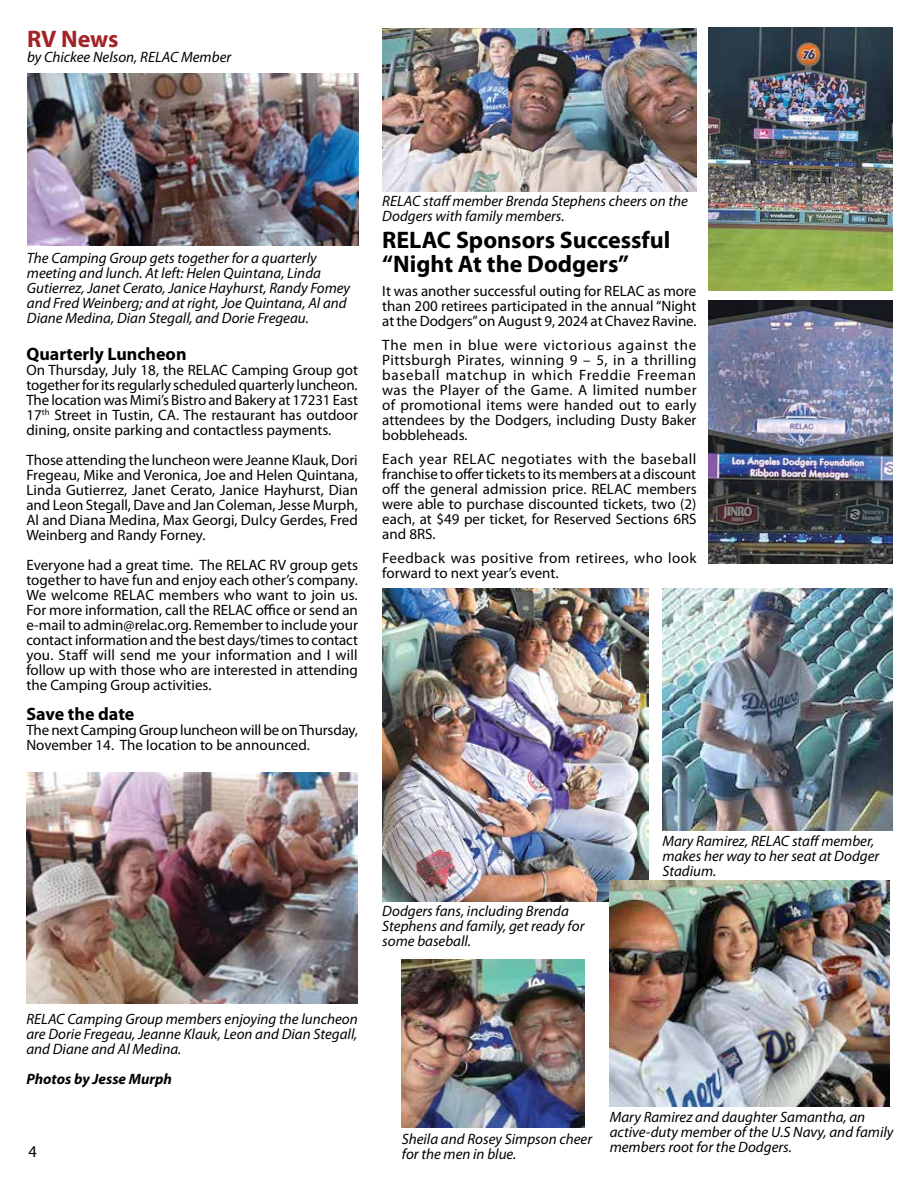
<style>
.page{position:relative;width:918px;height:1188px;background:#fff}
.page>*{position:absolute;margin:0;border:0;box-sizing:border-box;transform-origin:0 0}
.t1{font:700 24px/24px "Myriad Pro";color:#000}
.t2{font:700 24px "Myriad Pro";letter-spacing:-.005em;color:#a32226}
.t3{font:700 18px "Myriad Pro";color:#000}
.t4{font:16.5px "Myriad Pro";color:#000}
.t5{font:15px/15px "Myriad Pro";color:#000;text-align:justify}
.t6{font:italic 15px/15px "Myriad Pro";color:#000}
.t7{font:15px/15px "Myriad Pro";letter-spacing:.03em;color:#000}
.t8{font:italic 700 15px "Myriad Pro";color:#000}
</style>
<div class="page">
<img style="left:382px;top:588px;width:266px;height:313px">
<img style="left:382px;top:28px;width:314px;height:164px">
<img style="left:402px;top:959px;width:182px;height:169px">
<img style="left:708px;top:27px;width:184px;height:264px">
<img style="left:610px;top:881px;width:279px;height:225px">
<img style="left:662px;top:588px;width:230px;height:243px">
<img style="left:708px;top:300px;width:184px;height:264px">
<img style="left:27px;top:73px;width:332px;height:173px">
<img style="left:27px;top:773px;width:331px;height:231px">
<h1 class="t2" style="left:27px;top:24px;width:93px">RV News</h1>
<p class="t6" style="left:27px;top:49px;width:206px">by Chickee Nelson, RELAC Member</p>
<p class="t6" style="left:27px;top:250px;width:325px">The Camping Group gets together for a quarterly meeting and lunch. At left: Helen Quintana, Linda Gutierrez, Janet Cerato, Janice Hayhurst, Randy Fomey and Fred Weinberg; and at right, Joe Quintana, Al and Diane Medina, Dian Stegall, and Dorie Fregeau.</p>
<p class="t3" style="left:26px;top:342px;width:162px">Quarterly Luncheon</p>
<p class="t5" style="left:26px;top:362px;width:333px">On Thursday, July 18, the RELAC Camping Group got together for its regularly scheduled quarterly luncheon.<br>The location was Mimi’s Bistro and Bakery at 17231 East 17<sup>th</sup> Street in Tustin, CA. The restaurant has outdoor dining, onsite parking and contactless payments.</p>
<p class="t5" style="left:26px;top:452px;width:333px">Those attending the luncheon were Jeanne Klauk, Dori Fregeau, Mike and Veronica, Joe and Helen Quintana, Linda Gutierrez, Janet Cerato, Janice Hayhurst, Dian and Leon Stegall, Dave and Jan Coleman, Jesse Murph, Al and Diana Medina, Max Georgi, Dulcy Gerdes, Fred Weinberg and Randy Forney.</p>
<p class="t5" style="left:26px;top:557px;width:333px">Everyone had a great time. The RELAC RV group gets together to have fun and enjoy each other’s company.<br>We welcome RELAC members who want to join us.<br>For more information, call the RELAC office or send an e-mail to admin@relac.org. Remember to include your contact information and the best days/times to contact you. Staff will send me your information and I will follow up with those who are interested in attending the Camping Group activities.</p>
<p class="t3" style="left:26px;top:702px;width:109px">Save the date</p>
<p class="t5" style="left:26px;top:722px;width:333px">The next Camping Group luncheon will be on Thursday,<br>November 14. The location to be announced.</p>
<p class="t6" style="left:382px;top:193px;width:307px">RELAC staff member Brenda Stephens cheers on the<br>Dodgers with family members.</p>
<h1 class="t1" style="left:382px;top:227px;width:290px">RELAC Sponsors Successful “Night At the Dodgers”</h1>
<p class="t5" style="left:382px;top:283px;width:316px">It was another successful outing for RELAC as more than 200 retirees participated in the annual “Night at the Dodgers” on August 9, 2024 at Chavez Ravine.</p>
<p class="t5" style="left:382px;top:337px;width:316px">The men in blue were victorious against the Pittsburgh Pirates, winning 9 – 5, in a thrilling baseball matchup in which Freddie Freeman was the Player of the Game. A limited number of promotional items were handed out to early attendees by the Dodgers, including Dusty Baker bobbleheads.</p>
<p class="t5" style="left:382px;top:451px;width:316px">Each year RELAC negotiates with the baseball franchise to offer tickets to its members at a discount off the general admission price. RELAC members were able to purchase discounted tickets, two (2) each, at $49 per ticket, for Reserved Sections 6RS and 8RS.</p>
<p class="t7" style="left:382px;top:550px;width:316px">Feedback was positive from retirees, who look forward to next year’s event.</p>
<p class="t6" style="left:382px;top:903px;width:204px">Dodgers fans, including Brenda<br>Stephens and family, get ready for some baseball.</p>
<p class="t6" style="left:662px;top:834px;width:218px">Mary Ramirez, RELAC staff member, makes her way to her seat at Dodger<br>Stadium.</p>
<p class="t6" style="left:26px;top:1012px;width:333px;text-align:justify">RELAC Camping Group members enjoying the luncheon are Dorie Fregeau, Jeanne Klauk, Leon and Dian Stegall, and Diane and Al Medina.</p>
<p class="t8" style="left:26px;top:1069px;width:147px">Photos by Jesse Murph</p>
<p class="t4" style="left:28px;top:1141px;width:10px">4</p>
<p class="t6" style="left:402px;top:1131px;width:192px">Sheila and Rosey Simpson cheer for the men in blue.</p>
<p class="t6" style="left:610px;top:1109px;width:285px">Mary Ramirez and daughter Samantha, an active-duty member of the U.S Navy, and family members root for the Dodgers.</p>
</div>
